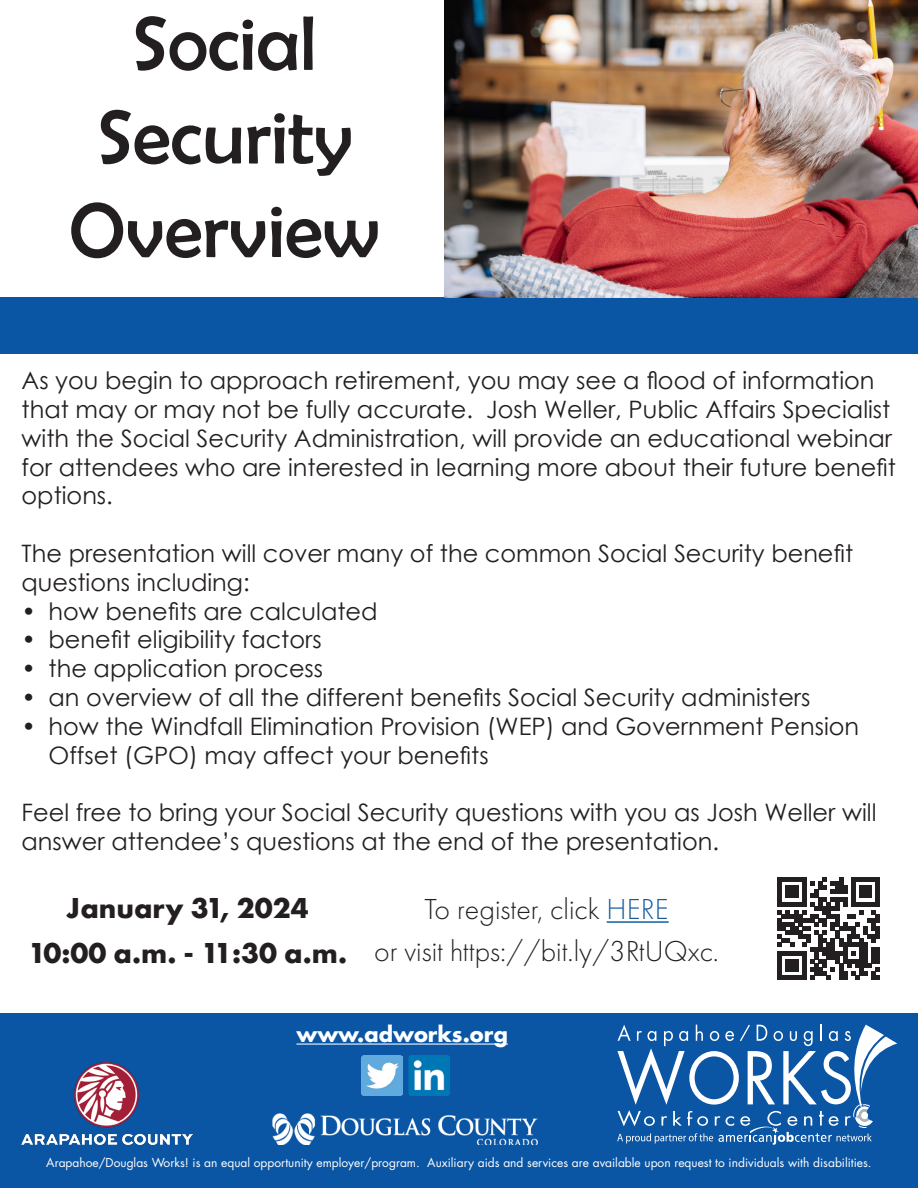
<style>
.page{position:relative;width:918px;height:1188px;background:#fff}
.page>*{position:absolute;margin:0;border:0;box-sizing:border-box;transform-origin:0 0}
.t1{font:78px/93.6px "Berlin Sans FB";color:#231f20;text-align:center}
.t2{font:300 30px/42px "Futura PT";color:#231f20;text-align:center}
.t3{font:700 30px/45px "Futura PT";color:#231f20;text-align:center}
.t4{font:24px/28.8px "Century Gothic";color:#231f20}
.t5{font:700 21px "Futura Std";color:#fff}
.t6{font:12px "Futura Std";color:#fff}
.s1{color:#175d9e}
</style>
<div class="page">
<div style="left:0;top:297px;width:918px;height:57px;background:#0a55a4"></div>
<img style="left:445px;top:0;width:472px;height:297px">
<div style="left:0;top:1013px;width:918px;height:175px;background:#0a55a4"></div>
<img style="left:273px;top:1114px;width:265px;height:31px">
<svg style="left:617px;top:1025px;width:280px;height:120px"></svg>
<div style="left:861px;top:1111px;width:7px;height:9px;background:#fff;border-radius:3px"></div>
<img style="left:22px;top:1063px;width:170px;height:82px">
<hr style="left:296px;top:1044px;width:212px;height:1px;background:#fff">
<img style="left:362px;top:1055px;width:40px;height:41px">
<img style="left:409px;top:1055px;width:40px;height:41px">
<hr style="left:607px;top:921px;width:62px;height:2px;background:#175d9e">
<svg style="left:778px;top:877px;width:102px;height:103px"></svg>
<h1 class="t1" style="left:69px;top:-4px;width:312px">Social<br>Security<br>Overview</h1>
<p class="t4" style="left:22px;top:366px;width:876px">As you begin to approach retirement, you may see a flood of information that may or may not be fully accurate. Josh Weller, Public Affairs Specialist with the Social Security Administration, will provide an educational webinar for attendees who are interested in learning more about their future benefit options.</p>
<p class="t4" style="left:22px;top:539px;width:833px">The presentation will cover many of the common Social Security benefit questions including:</p>
<p class="t4" style="left:22px;top:596px;width:358px">• how benefits are calculated</p>
<p class="t4" style="left:22px;top:625px;width:302px">• benefit eligibility factors</p>
<p class="t4" style="left:22px;top:654px;width:303px">• the application process</p>
<p class="t4" style="left:22px;top:683px;width:790px">• an overview of all the different benefits Social Security administers</p>
<p class="t4" style="left:49px;top:711px;width:812px;text-indent:-27px">• how the Windfall Elimination Provision (WEP) and Government Pension<br>Offset (GPO) may affect your benefits</p>
<p class="t4" style="left:22px;top:798px;width:856px">Feel free to bring your Social Security questions with you as Josh Weller will answer attendee’s questions at the end of the presentation.</p>
<p class="t3" style="left:28px;top:884px;width:320px">January 31, 2024<br>10:00 a.m. - 11:30 a.m.</p>
<p class="t2" style="left:374px;top:888px;width:346px">To register, click <span class="s1">HERE<br></span>or visit https://bit.ly/3RtUQxc.</p>
<p class="t5" style="left:296px;top:1020px;width:213px">www.adworks.org</p>
<p class="t6" style="left:46px;top:1155px;width:827px">Arapahoe/Douglas Works! is an equal opportunity employer/program. Auxiliary aids and services are available upon request to individuals with disabilities.</p>
</div>
